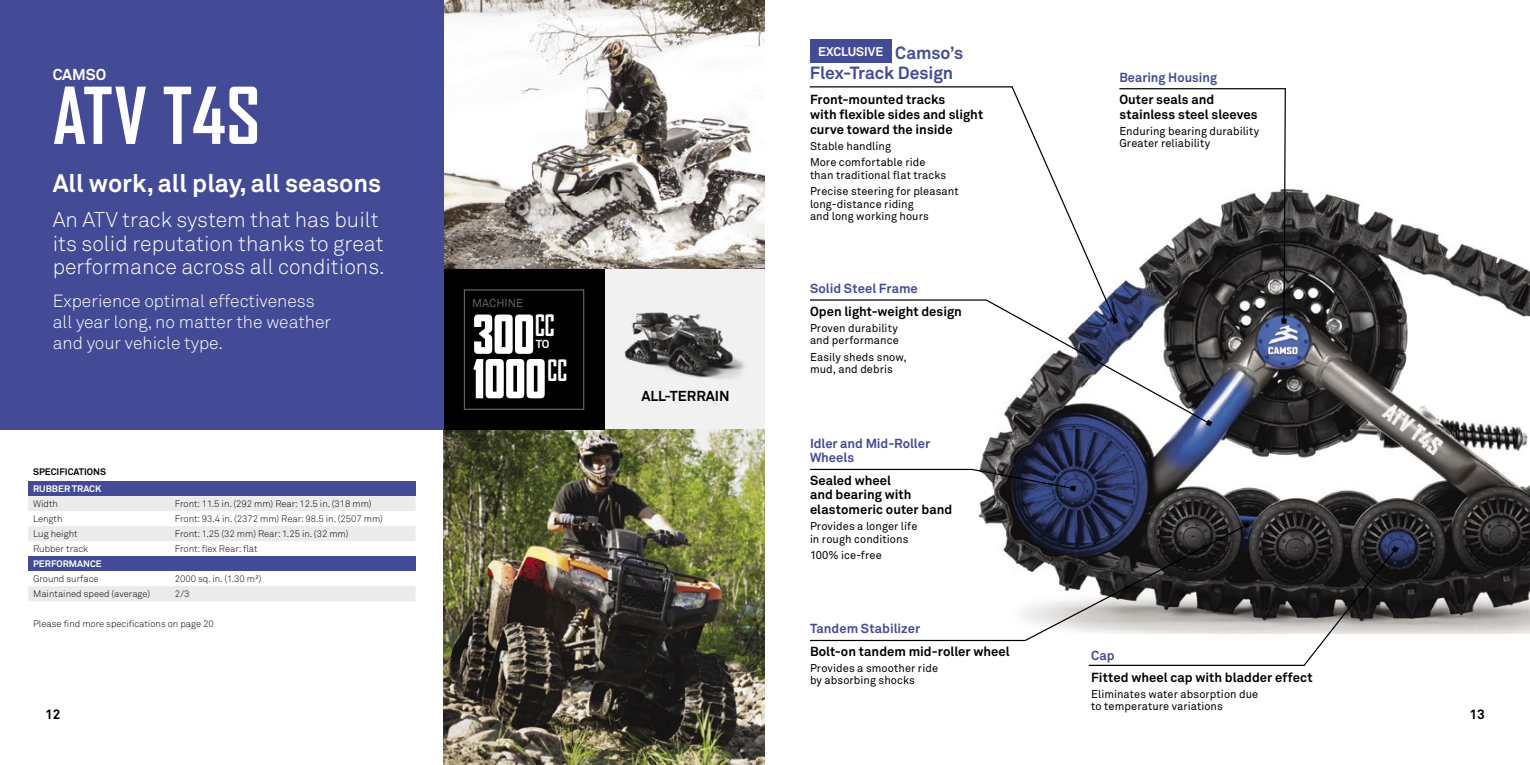
<style>
.page{position:relative;width:1530px;height:765px;background:#fff}
.page>*{position:absolute;margin:0;border:0;box-sizing:border-box;transform-origin:0 0}
.t1{font:700 75px "Agency FB";color:#fff}
.t2{font:900 condensed 51.5px "Agency FB";letter-spacing:.01em;color:#fff}
.t3{font:700 25px "Akkurat Office";color:#fff}
.t4{font:21.25px/23.8px "Akkurat Light Office";color:#fff}
.t5{font:17.5px/21.2px "Akkurat Light Office";color:#fff}
.t6{font:700 17.5px "Akkurat Office";letter-spacing:-.005em;color:#444b96}
.t7{font:700 15.62px "Akkurat Office";color:#fff}
.t8{font:700 14.25px "Akkurat Office";color:#000}
.t9{font:700 13.62px "Akkurat Office";color:#000}
.t10{font:700 13px/14.6px "Akkurat Office";letter-spacing:.005em;color:#000}
.t11{font:700 13px/14.6px "Akkurat Office";color:#444b96}
.t12{font:700 12.5px "Akkurat Office";color:#fff}
.t13{font:700 11.5px "Akkurat Office";color:#fff}
.t14{font:11.38px "Akkurat Office";color:#636363}
.t15{font:11.25px/12.5px "Akkurat Office";letter-spacing:.005em;color:#000}
.t16{font:9.38px "Akkurat Light Office";color:#000}
.t17{font:700 9.38px "Akkurat Office";color:#fff}
.t18{font:700 9.38px "Akkurat Office";color:#000}
.s1{font-size:17.5px;color:#444b96}
</style>
<div class="page">
<img style="left:970px;top:189px;width:560px;height:444px">
<img style="left:444px;top:0;width:321px;height:269px">
<div style="left:604px;top:269px;width:161px;height:161px;background:#f1f1f1"></div>
<img style="left:624px;top:312px;width:121px;height:67px">
<img style="left:444px;top:430px;width:321px;height:335px">
<div style="left:810px;top:39px;width:82px;height:23px;background:#444b96"></div>
<svg style="left:1024px;top:522px;width:226px;height:120px"></svg>
<svg style="left:1302px;top:546px;width:97px;height:120px"></svg>
<hr style="left:810px;top:640px;width:216px;height:1px;background:#000">
<hr style="left:1089px;top:665px;width:215px;height:1px;background:#000">
<hr style="left:810px;top:86px;width:203px;height:1px;background:#000">
<hr style="left:1119px;top:88px;width:166px;height:1px;background:#000">
<svg style="left:1282px;top:88px;width:5px;height:236px"></svg>
<svg style="left:984px;top:86px;width:228px;height:341px"></svg>
<hr style="left:810px;top:299px;width:176px;height:2px;background:#000">
<svg style="left:971px;top:468px;width:105px;height:23px;background:#4b5066"></svg>
<hr style="left:810px;top:469px;width:162px;height:1px;background:#000">
<div style="left:0;top:0;width:444px;height:430px;background:#444b96"></div>
<div style="left:444px;top:269px;width:160px;height:161px;background:#000"></div>
<div style="left:464px;top:289px;width:120px;height:121px;border:1px solid #636363"></div>
<div style="left:28px;top:481px;width:388px;height:15px;background:#444b96"></div>
<svg style="left:28px;top:496px;width:388px;height:105px"></svg>
<div style="left:28px;top:556px;width:388px;height:15px;background:#444b96"></div>
<h3 class="t7" style="left:53px;top:65px;width:55px">CAMSO</h3>
<h1 class="t1" style="left:53px;top:72px;width:209px">ATV T4S</h1>
<h3 class="t3" style="left:53px;top:168px;width:330px">All work, all play, all seasons</h3>
<h3 class="t4" style="left:53px;top:208px;width:333px">An ATV track system that has built its solid reputation thanks to great performance across all conditions.</h3>
<h3 class="t5" style="left:53px;top:290px;width:280px">Experience optimal effectiveness all year long, no matter the weather and your vehicle type.</h3>
<p class="t14" style="left:472px;top:296px;width:52px">MACHINE</p>
<h2 class="t2" style="left:473px;top:304px;width:83px">300<sup>CC</sup></h2>
<p class="t13" style="left:536px;top:337px;width:15px">TO</p>
<h2 class="t2" style="left:473px;top:349px;width:96px">1000<sup>CC</sup></h2>
<p class="t8" style="left:641px;top:387px;width:90px">ALL-TERRAIN</p>
<p class="t12" style="left:818px;top:43px;width:146px">EXCLUSIVE <span class="s1">Camso’s</span></p>
<h3 class="t6" style="left:810px;top:62px;width:145px">Flex-Track Design</h3>
<p class="t10" style="left:810px;top:93px;width:175px">Front-mounted tracks<br>with flexible sides and slight curve toward the inside</p>
<p class="t15" style="left:810px;top:138px;width:117px;line-height:16.2px">Stable handling<br>More comfortable ride</p>
<p class="t15" style="left:810px;top:167px;width:150px;line-height:16.2px">than traditional flat tracks<br>Precise steering for pleasant</p>
<p class="t15" style="left:810px;top:198px;width:120px">long-distance riding and long working hours</p>
<p class="t11" style="left:810px;top:282px;width:109px">Solid Steel Frame</p>
<p class="t10" style="left:810px;top:304px;width:153px">Open light-weight design</p>
<p class="t15" style="left:810px;top:322px;width:90px">Proven durability and performance</p>
<p class="t15" style="left:810px;top:351px;width:98px">Easily sheds snow, mud, and debris</p>
<p class="t11" style="left:1119px;top:70px;width:99px">Bearing Housing</p>
<p class="t10" style="left:1119px;top:92px;width:140px">Outer seals and stainless steel sleeves</p>
<p class="t15" style="left:1119px;top:125px;width:141px">Enduring bearing durability<br>Greater reliability</p>
<p class="t11" style="left:810px;top:436px;width:122px">Idler and Mid-Roller<br>Wheels</p>
<p class="t10" style="left:810px;top:473px;width:144px">Sealed wheel<br>and bearing with elastomeric outer band</p>
<p class="t15" style="left:810px;top:520px;width:109px">Provides a longer life in rough conditions</p>
<p class="t15" style="left:810px;top:549px;width:73px">100% ice-free</p>
<p class="t18" style="left:33px;top:466px;width:74px">SPECIFICATIONS</p>
<p class="t17" style="left:33px;top:483px;width:70px">RUBBER TRACK</p>
<p class="t16" style="left:33px;top:499px;width:26px">Width</p>
<p class="t16" style="left:175px;top:499px;width:198px">Front: 11.5 in. (292 mm) Rear: 12.5 in. (318 mm)</p>
<p class="t16" style="left:33px;top:514px;width:31px">Length</p>
<p class="t16" style="left:175px;top:514px;width:210px">Front: 93.4 in. (2372 mm) Rear: 98.5 in. (2507 mm)</p>
<p class="t16" style="left:33px;top:529px;width:46px">Lug height</p>
<p class="t16" style="left:175px;top:529px;width:175px">Front: 1.25 (32 mm) Rear: 1.25 in. (32 mm)</p>
<p class="t16" style="left:33px;top:544px;width:57px">Rubber track</p>
<p class="t16" style="left:175px;top:544px;width:84px">Front: flex Rear: flat</p>
<p class="t17" style="left:33px;top:558px;width:70px">PERFORMANCE</p>
<p class="t16" style="left:33px;top:574px;width:67px">Ground surface</p>
<p class="t16" style="left:175px;top:574px;width:88px">2000 sq. in. (1.30 m²)</p>
<p class="t16" style="left:33px;top:589px;width:119px">Maintained speed (average)</p>
<p class="t16" style="left:175px;top:589px;width:16px">2/3</p>
<p class="t16" style="left:33px;top:619px;width:182px">Please find more specifications on page 20</p>
<p class="t11" style="left:810px;top:622px;width:112px">Tandem Stabilizer</p>
<p class="t10" style="left:810px;top:644px;width:201px">Bolt-on tandem mid-roller wheel</p>
<p class="t15" style="left:810px;top:662px;width:130px">Provides a smoother ride by absorbing shocks</p>
<p class="t11" style="left:1091px;top:648px;width:25px">Cap</p>
<p class="t10" style="left:1091px;top:670px;width:223px">Fitted wheel cap with bladder effect</p>
<p class="t15" style="left:1091px;top:688px;width:169px">Eliminates water absorption due to temperature variations</p>
<p class="t9" style="left:45px;top:706px;width:17px">12</p>
<p class="t9" style="left:1470px;top:706px;width:17px">13</p>
</div>
